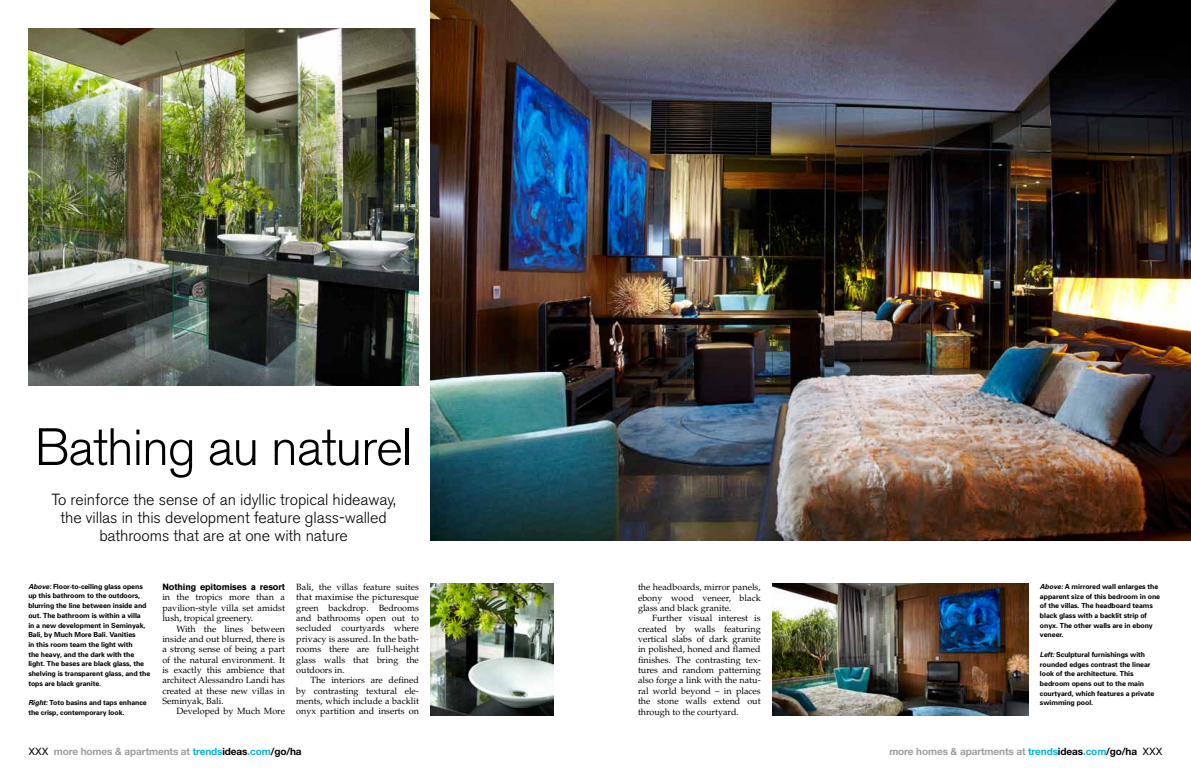
<style>
.page{position:relative;width:1191px;height:783px;background:#fff}
.page>*{position:absolute;margin:0;border:0;box-sizing:border-box;transform-origin:0 0}
.t1{font:300 52px "Akzidenz Grotesk BE";letter-spacing:-.025em;color:#000}
.t2{font:300 16px/18px "Akzidenz Grotesk BE";letter-spacing:-.005em;color:#000;text-align:center}
.t3{font:700 10px "Helvetica Neue";letter-spacing:-.01em;color:#9c9e9f}
.t4{font:9px/10.3px "Palatino";color:#000;text-align:justify}
.t5{font:700 9px "Akzidenz Grotesk BE";letter-spacing:-.01em;color:#000}
.t6{font:700 7px/9.7px "Univers";letter-spacing:-.01em;color:#000}
.s1{font-style:italic}
.s2{font-family:"Helvetica";font-weight:400;color:#000}
.s3{color:#05b5ce}
.s4{color:#000}
</style>
<div class="page">
<img style="left:430px;top:583px;width:123px;height:131px">
<img style="left:430px;top:0;width:761px;height:540px">
<img style="left:772px;top:583px;width:256px;height:131px">
<img style="left:28px;top:28px;width:391px;height:357px">
<h1 class="t1" style="left:35px;top:417px;width:379px">Bathing au naturel</h1>
<h2 class="t2" style="left:51px;top:490px;width:346px">To reinforce the sense of an idyllic tropical hideaway, the villas in this development feature glass-walled bathrooms that are at one with nature</h2>
<p class="t6" style="left:28px;top:581px;width:123px"><span class="s1">Above:</span> Floor-to-ceiling glass opens up this bathroom to the outdoors, blurring the line between inside and out. The bathroom is within a villa<br>in a new development in Seminyak, Bali, by Much More Bali. Vanities<br>in this room team the light with<br>the heavy, and the dark with the light. The bases are black glass, the shelving is transparent glass, and the tops are black granite.</p>
<p class="t6" style="left:28px;top:697px;width:120px"><span class="s1">Right:</span> Toto basins and taps enhance the crisp, contemporary look.</p>
<p class="t5" style="left:162px;top:581px;width:124px">Nothing epitomises a resort</p>
<p class="t4" style="left:162px;top:592px;width:124px">in the tropics more than a pavilion-style villa set amidst lush, tropical greenery.</p>
<p class="t4" style="left:162px;top:623px;width:124px;text-indent:14px">With the lines between inside and out blurred, there is a strong sense of being a part of the natural environment. It is exactly this ambience that architect Alessandro Landi has created at these new villas in Seminyak, Bali.</p>
<p class="t4" style="left:176px;top:706px;width:110px">Developed by Much More</p>
<p class="t4" style="left:296px;top:582px;width:124px">Bali, the villas feature suites that maximise the picturesque green backdrop. Bedrooms and bathrooms open out to secluded courtyards where privacy is assured. In the bath&shy;rooms there are full-height glass walls that bring the outdoors in.</p>
<p class="t4" style="left:296px;top:675px;width:124px;text-indent:14px">The interiors are defined by contrasting textural ele&shy;ments, which include a backlit onyx partition and inserts on</p>
<p class="t3" style="left:28px;top:744px;width:275px"><span class="s2">XXX</span> more homes &amp; apartments at <span class="s3">trends</span><span class="s4">ideas</span><span class="s3">.com</span><span class="s4">/go/ha</span></p>
<p class="t4" style="left:638px;top:582px;width:124px">the headboards, mirror panels, ebony wood veneer, black glass and black granite.</p>
<p class="t4" style="left:638px;top:613px;width:124px;text-indent:14px">Further visual interest is created by walls featuring vertical slabs of dark granite in polished, honed and flamed finishes. The contrasting tex&shy;tures and random patterning also forge a link with the natu&shy;ral world beyond – in places the stone walls extend out through to the courtyard.</p>
<p class="t6" style="left:1040px;top:581px;width:122px"><span class="s1">Above:</span> A mirrored wall enlarges the apparent size of this bedroom in one of the villas. The headboard teams black glass with a backlit strip of onyx. The other walls are in ebony veneer.</p>
<p class="t6" style="left:1040px;top:649px;width:116px"><span class="s1">Left:</span> Sculptural furnishings with rounded edges contrast the linear look of the architecture. This bedroom opens out to the main courtyard, which features a private swimming pool.</p>
<p class="t3" style="left:889px;top:744px;width:275px">more homes &amp; apartments at <span class="s3">trends</span><span class="s4">ideas</span><span class="s3">.com</span><span class="s4">/go/ha</span> <span class="s2">XXX</span></p>
</div>
